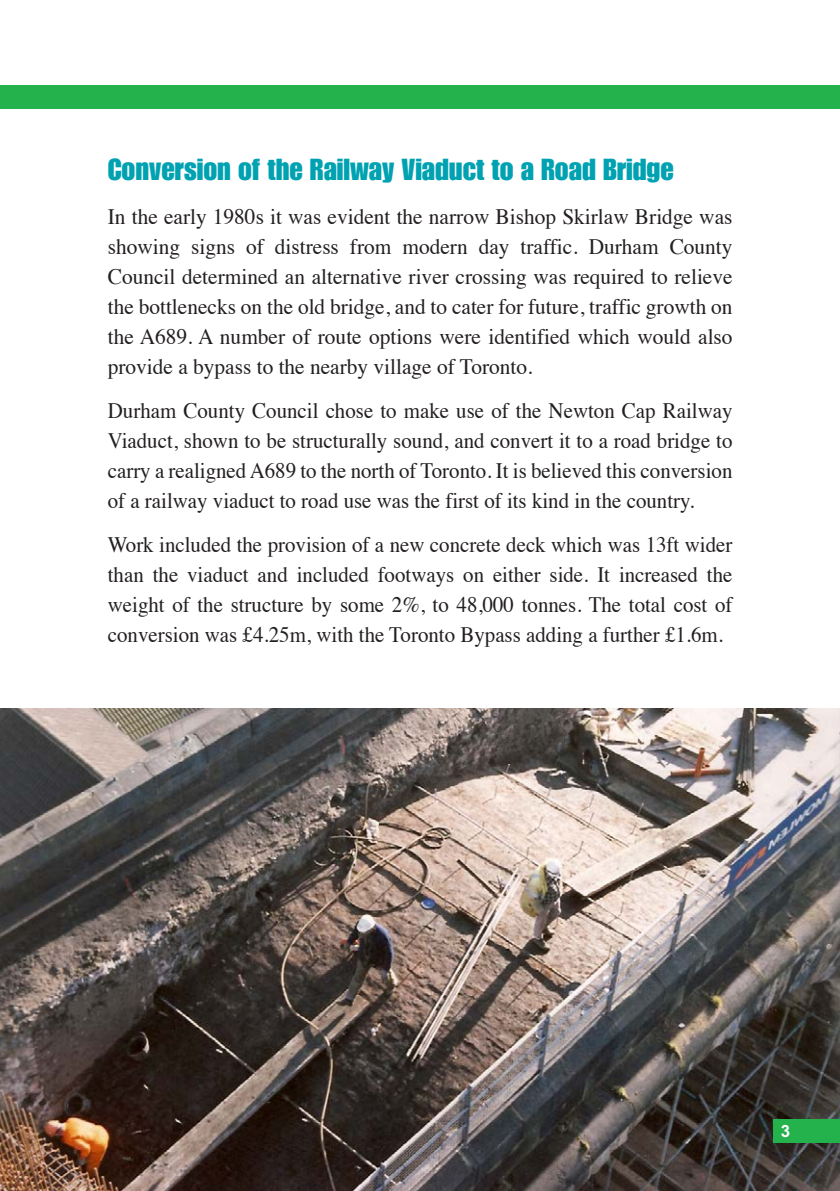
<style>
.page{position:relative;width:840px;height:1191px;background:#fff}
.page>*{position:absolute;margin:0;border:0;box-sizing:border-box;transform-origin:0 0}
.t1{font:29.8px "Impact LT";color:#00a2b2}
.t2{font:22px/30px "Times";color:#231f20;text-align:justify;scale:.95 1}
.t3{font:22px/30px "Times";color:#231f20;text-align:justify}
.t4{font:700 17px "Arial MT Std";color:#fff}
</style>
<div class="page">
<img style="left:0;top:709px;width:839px;height:482px">
<div style="left:773px;top:1118px;width:66px;height:24px;background:#23b24b"></div>
<div style="left:0;top:85px;width:839px;height:24px;background:#23b24b"></div>
<h1 class="t1" style="left:108px;top:152px;width:567px">Conversion of the Railway Viaduct to a Road Bridge</h1>
<p class="t3" style="left:108px;top:199px;width:626px">In the early 1980s it was evident the narrow Bishop Skirlaw Bridge was showing signs of distress from modern day traffic. Durham County Council determined an alternative river crossing was required to relieve the bottlenecks on the old bridge, and to cater for future, traffic growth on the A689. A number of route options were identified which would also provide a bypass to the nearby village of Toronto.</p>
<p class="t2" style="left:108px;top:393px;width:658px">Durham County Council chose to make use of the Newton Cap Railway Viaduct, shown to be structurally sound, and convert it to a road bridge to carry a realigned A689 to the north of Toronto. It is believed this conversion of a railway viaduct to road use was the first of its kind in the country.</p>
<p class="t2" style="left:108px;top:527px;width:658px">Work included the provision of a new concrete deck which was 13ft wider than the viaduct and included footways on either side. It increased the weight of the structure by some 2%, to 48,000 tonnes. The total cost of conversion was £4.25m, with the Toronto Bypass adding a further £1.6m.</p>
<p class="t4" style="left:780px;top:1120px;width:11px">3</p>
</div>
